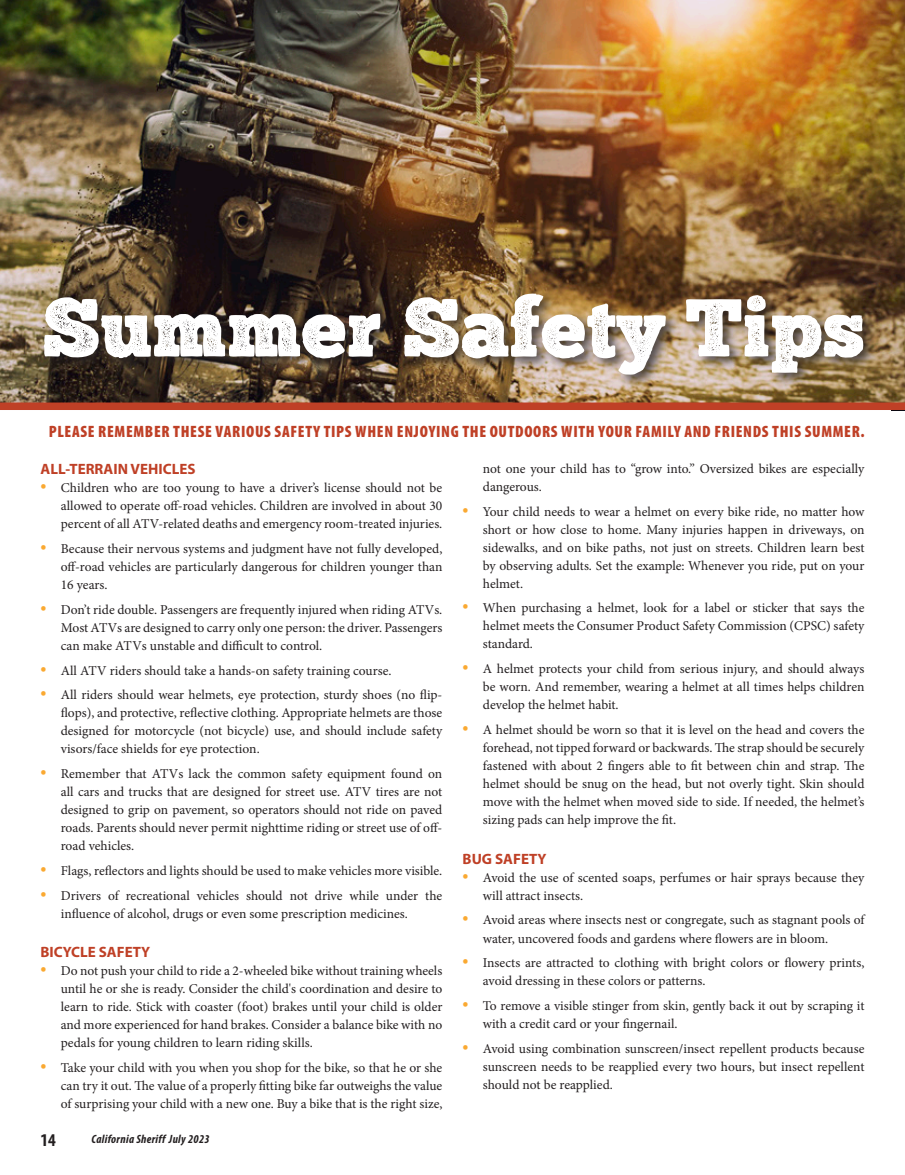
<style>
.page{position:relative;width:905px;height:1175px;background:#fff}
.page>*{position:absolute;margin:0;border:0;box-sizing:border-box;transform-origin:0 0}
.t1{font:700 condensed 18px "Myriad Pro";color:#231f20}
.body_copy_1{font:900 condensed 16.5px "Myriad Pro";letter-spacing:.04em;color:#bf4026}
.body_copy_1-2{font:700 15px "Myriad Pro";color:#bf4026}
.t2{font:13.5px/18px "Minion Pro";color:#231f20;text-align:justify}
.t3{font:italic 700 condensed 12px "Myriad Pro";letter-spacing:.025em;color:#231f20}
.s1{font-family:"Myriad Pro";font-weight:700;font-stretch:condensed;font-size:21px;color:#faa931}
</style>
<div class="page">
<img style="left:0;top:0;width:904px;height:402px">
<div style="left:40px;top:290px;width:837px;height:99px;background:#231f20;opacity:.75"></div>
<img style="left:44px;top:293px;width:819px;height:82px">
<div style="left:0;top:402px;width:904px;height:8px;background:#bf4026"></div>
<p class="body_copy_1" style="left:49px;top:421px;width:817px">PLEASE REMEMBER THESE VARIOUS SAFETY TIPS WHEN ENJOYING THE OUTDOORS WITH YOUR FAMILY AND FRIENDS THIS SUMMER.</p>
<p class="body_copy_1-2" style="left:40px;top:459px;width:156px">ALL-TERRAIN VEHICLES</p>
<p class="t2" style="left:61px;top:479px;width:383px;text-indent:-20px"><span class="s1">•</span> Children who are too young to have a driver’s license should not be allowed to operate off-road vehicles. Children are involved in about 30 percent of all ATV-related deaths and emergency room-treated injuries.</p>
<p class="t2" style="left:61px;top:540px;width:383px;text-indent:-20px"><span class="s1">•</span> Because their nervous systems and judgment have not fully developed, off-road vehicles are particularly dangerous for children younger than 16 years.</p>
<p class="t2" style="left:61px;top:600px;width:383px;text-indent:-20px"><span class="s1">•</span> Don’t ride double. Passengers are frequently injured when riding ATVs.<br>Most ATVs are designed to carry only one person: the driver. Passengers can make ATVs unstable and difficult to control.</p>
<p class="t2" style="left:40px;top:661px;width:352px"><span class="s1">•</span> All ATV riders should take a hands-on safety training course.</p>
<p class="t2" style="left:61px;top:686px;width:383px;text-indent:-20px"><span class="s1">•</span> All riders should wear helmets, eye protection, sturdy shoes (no flip&shy;flops), and protective, reflective clothing. Appropriate helmets are those designed for motorcycle (not bicycle) use, and should include safety visors/face shields for eye protection.</p>
<p class="t2" style="left:61px;top:765px;width:383px;text-indent:-20px"><span class="s1">•</span> Remember that ATVs lack the common safety equipment found on all cars and trucks that are designed for street use. ATV tires are not designed to grip on pavement, so operators should not ride on paved roads. Parents should never permit nighttime riding or street use of off&shy;road vehicles.</p>
<p class="t2" style="left:40px;top:861px;width:403px"><span class="s1">•</span> Flags, reflectors and lights should be used to make vehicles more visible.</p>
<p class="t2" style="left:61px;top:886px;width:383px;text-indent:-20px"><span class="s1">•</span> Drivers of recreational vehicles should not drive while under the influence of alcohol, drugs or even some prescription medicines.</p>
<p class="body_copy_1-2" style="left:40px;top:942px;width:111px">BICYCLE SAFETY</p>
<p class="t2" style="left:61px;top:962px;width:383px;text-indent:-20px"><span class="s1">•</span> Do not push your child to ride a 2-wheeled bike without training wheels until he or she is ready. Consider the child's coordination and desire to learn to ride. Stick with coaster (foot) brakes until your child is older and more experienced for hand brakes. Consider a balance bike with no pedals for young children to learn riding skills.</p>
<p class="t2" style="left:61px;top:1059px;width:383px;text-indent:-20px"><span class="s1">•</span> Take your child with you when you shop for the bike, so that he or she can try it out. The value of a properly fitting bike far outweighs the value of surprising your child with a new one. Buy a bike that is the right size,</p>
<h1 class="t1" style="left:40px;top:1128px;width:17px">14</h1>
<p class="t3" style="left:92px;top:1131px;width:119px">California Sheriff July 2023</p>
<p class="t2" style="left:483px;top:459px;width:383px">not one your child has to “grow into.” Oversized bikes are especially dangerous.</p>
<p class="t2" style="left:483px;top:502px;width:383px;text-indent:-20px"><span class="s1">•</span> Your child needs to wear a helmet on every bike ride, no matter how short or how close to home. Many injuries happen in driveways, on sidewalks, and on bike paths, not just on streets. Children learn best by observing adults. Set the example: Whenever you ride, put on your helmet.</p>
<p class="t2" style="left:483px;top:599px;width:383px;text-indent:-20px"><span class="s1">•</span> When purchasing a helmet, look for a label or sticker that says the helmet meets the Consumer Product Safety Commission (CPSC) safety standard.</p>
<p class="t2" style="left:483px;top:660px;width:383px;text-indent:-20px"><span class="s1">•</span> A helmet protects your child from serious injury, and should always be worn. And remember, wearing a helmet at all times helps children develop the helmet habit.</p>
<p class="t2" style="left:483px;top:720px;width:383px;text-indent:-20px"><span class="s1">•</span> A helmet should be worn so that it is level on the head and covers the forehead, not tipped forward or backwards. The strap should be securely fastened with about 2 fingers able to fit between chin and strap. The helmet should be snug on the head, but not overly tight. Skin should move with the helmet when moved side to side. If needed, the helmet’s sizing pads can help improve the fit.</p>
<p class="body_copy_1-2" style="left:462px;top:849px;width:85px">BUG SAFETY</p>
<p class="t2" style="left:483px;top:868px;width:383px;text-indent:-20px"><span class="s1">•</span> Avoid the use of scented soaps, perfumes or hair sprays because they will attract insects.</p>
<p class="t2" style="left:483px;top:911px;width:383px;text-indent:-20px"><span class="s1">•</span> Avoid areas where insects nest or congregate, such as stagnant pools of water, uncovered foods and gardens where flowers are in bloom.</p>
<p class="t2" style="left:483px;top:954px;width:383px;text-indent:-20px"><span class="s1">•</span> Insects are attracted to clothing with bright colors or flowery prints, avoid dressing in these colors or patterns.</p>
<p class="t2" style="left:483px;top:996px;width:383px;text-indent:-20px"><span class="s1">•</span> To remove a visible stinger from skin, gently back it out by scraping it with a credit card or your fingernail.</p>
<p class="t2" style="left:483px;top:1039px;width:383px;text-indent:-20px"><span class="s1">•</span> Avoid using combination sunscreen/insect repellent products because sunscreen needs to be reapplied every two hours, but insect repellent should not be reapplied.</p>
</div>
